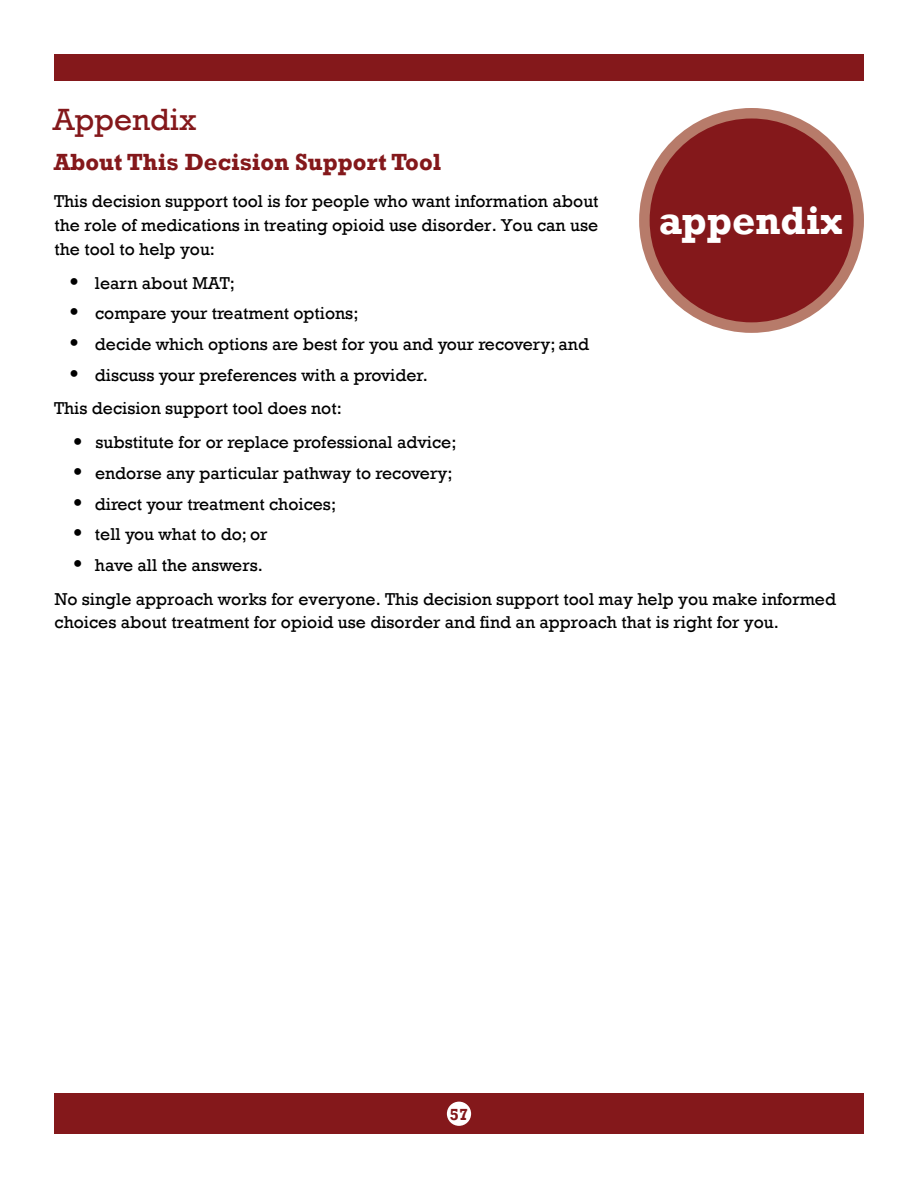
<style>
.page{position:relative;width:918px;height:1188px;background:#fff}
.page>*{position:absolute;margin:0;border:0;box-sizing:border-box;transform-origin:0 0}
.t1{font:700 40.5px "Rockwell";color:#fff}
.t2{font:31.5px "Rockwell";color:#84181b}
.t3{font:700 24px "Rockwell";color:#84181b}
.t4{font:17.7px/23.5px "Rockwell";color:#000;text-align:justify}
.t5{font:700 16.5px "Rockwell";color:#84181b}
</style>
<div class="page">
<div style="left:54px;top:54px;width:810px;height:27px;background:#84181b"></div>
<div style="left:54px;top:1094px;width:810px;height:40px;background:#84181b"></div>
<div style="left:447px;top:1102px;width:24px;height:24px;background:#fff;border-radius:50%"></div>
<div style="left:644px;top:113px;width:215px;height:215px;background:#84181b;border-radius:50%"></div>
<div style="left:639px;top:108px;width:225px;height:225px;border:10px solid #b77b6a;border-radius:50%"></div>
<h2 class="t2" style="left:53px;top:101px;width:145px">Appendix</h2>
<h3 class="t3" style="left:54px;top:148px;width:389px">About This Decision Support Tool</h3>
<p class="t4" style="left:54px;top:190px;width:546px">This decision support tool is for people who want information about the role of medications in treating opioid use disorder. You can use the tool to help you:</p>
<p class="t4" style="left:95px;top:271px;width:142px">learn about MAT;</p>
<p class="t4" style="left:95px;top:302px;width:265px">compare your treatment options;</p>
<p class="t4" style="left:95px;top:332px;width:496px">decide which options are best for you and your recovery; and</p>
<p class="t4" style="left:95px;top:363px;width:335px">discuss your preferences with a provider.</p>
<p class="t4" style="left:54px;top:397px;width:289px">This decision support tool does not:</p>
<p class="t4" style="left:95px;top:431px;width:363px">substitute for or replace professional advice;</p>
<p class="t4" style="left:95px;top:461px;width:359px">endorse any particular pathway to recovery;</p>
<p class="t4" style="left:95px;top:492px;width:243px">direct your treatment choices;</p>
<p class="t4" style="left:95px;top:523px;width:174px">tell you what to do; or</p>
<p class="t4" style="left:95px;top:553px;width:170px">have all the answers.</p>
<p class="t4" style="left:55px;top:587px;width:783px">No single approach works for everyone. This decision support tool may help you make informed choices about treatment for opioid use disorder and find an approach that is right for you.</p>
<p class="t1" style="left:659px;top:196px;width:186px">appendix</p>
<p class="t5" style="left:450px;top:1104px;width:20px">57</p>
</div>
